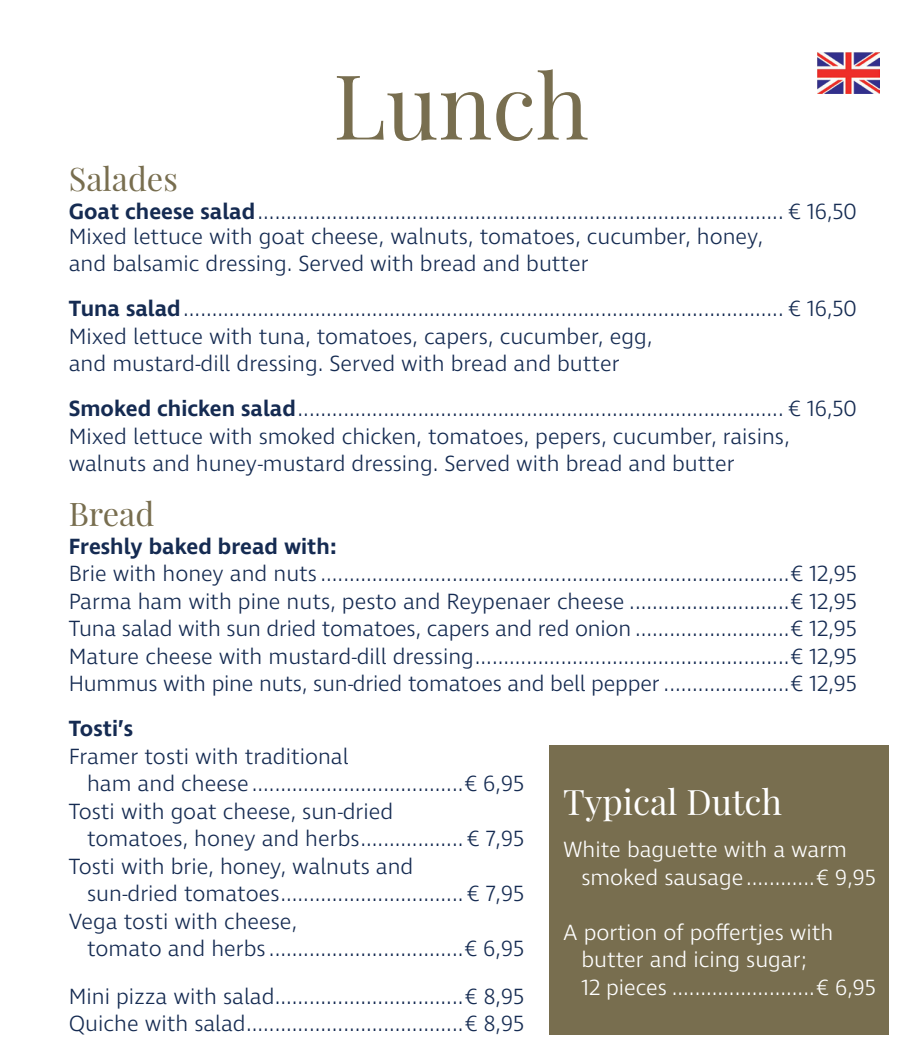
<style>
.page{position:relative;width:922px;height:1063px;background:#fff}
.page>*{position:absolute;margin:0;border:0;box-sizing:border-box;transform-origin:0 0}
.t1{font:90px "Playfair Display";color:#786e4f}
.t2{font:35px "Playfair Display";color:#fff}
.t3{font:32.5px "Playfair Display";color:#786e4f}
.t4{font:300 22.5px/27.5px "Ingra";color:#152b52}
.t5{font:300 22.5px/27.5px "Ingra";color:#fff}
.t6{font:600 22.5px "Ingra";color:#152b52}
.s1{font-weight:600}
</style>
<div class="page">
<img style="left:817px;top:52px;width:62px;height:42px">
<div style="left:549px;top:746px;width:339px;height:289px;background:#786e4f"></div>
<h1 class="t1" style="left:333px;top:50px;width:257px">Lunch</h1>
<h3 class="t3" style="left:69px;top:159px;width:111px">Salades</h3>
<p class="t4" style="left:69px;top:200px;width:789px;line-height:25px"><span class="s1">Goat cheese salad</span>............................................................................................ € 16,50<br>Mixed lettuce with goat cheese, walnuts, tomatoes, cucumber, honey,</p>
<p class="t4" style="left:69px;top:242px;width:789px;line-height:45px">and balsamic dressing. Served with bread and butter<br><span class="s1">Tuna salad</span>......................................................................................................... € 16,50</p>
<p class="t4" style="left:69px;top:323px;width:585px">Mixed lettuce with tuna, tomatoes, capers, cucumber, egg, and mustard-dill dressing. Served with bread and butter</p>
<p class="t4" style="left:69px;top:396px;width:789px"><span class="s1">Smoked chicken salad</span>..................................................................................... € 16,50<br>Mixed lettuce with smoked chicken, tomatoes, pepers, cucumber, raisins, walnuts and huney-mustard dressing. Served with bread and butter</p>
<h3 class="t3" style="left:69px;top:494px;width:87px">Bread</h3>
<p class="t6" style="left:69px;top:532px;width:269px">Freshly baked bread with:</p>
<p class="t4" style="left:69px;top:561px;width:789px;text-align:justify">Brie with honey and nuts ..................................................................................€ 12,95<br>Parma ham with pine nuts, pesto and Reypenaer cheese ............................€ 12,95<br>Tuna salad with sun dried tomatoes, capers and red onion ...........................€ 12,95<br>Mature cheese with mustard-dill dressing.......................................................€ 12,95<br>Hummus with pine nuts, sun-dried tomatoes and bell pepper ......................€ 12,95</p>
<p class="t6" style="left:69px;top:714px;width:66px">Tosti’s</p>
<p class="t4" style="left:69px;top:743px;width:281px">Framer tosti with traditional</p>
<p class="t4" style="left:87px;top:771px;width:438px">ham and cheese .....................................€ 6,95</p>
<p class="t4" style="left:69px;top:798px;width:326px">Tosti with goat cheese, sun-dried</p>
<p class="t4" style="left:87px;top:826px;width:438px">tomatoes, honey and herbs.................. € 7,95</p>
<p class="t4" style="left:69px;top:853px;width:346px">Tosti with brie, honey, walnuts and</p>
<p class="t4" style="left:87px;top:881px;width:438px">sun-dried tomatoes................................ € 7,95</p>
<p class="t4" style="left:69px;top:908px;width:230px">Vega tosti with cheese,</p>
<p class="t4" style="left:87px;top:936px;width:438px">tomato and herbs ..................................€ 6,95</p>
<p class="t4" style="left:69px;top:983px;width:456px">Mini pizza with salad.................................€ 8,95<br>Quiche with salad......................................€ 8,95</p>
<h2 class="t2" style="left:563px;top:780px;width:220px">Typical Dutch</h2>
<p class="t5" style="left:581px;top:837px;width:296px;text-indent:-18px">White baguette with a warm smoked sausage............€ 9,95</p>
<p class="t5" style="left:581px;top:919px;width:296px;text-indent:-18px">A portion of poffertjes with butter and icing sugar;<br>12 pieces .........................€ 6,95</p>
</div>
